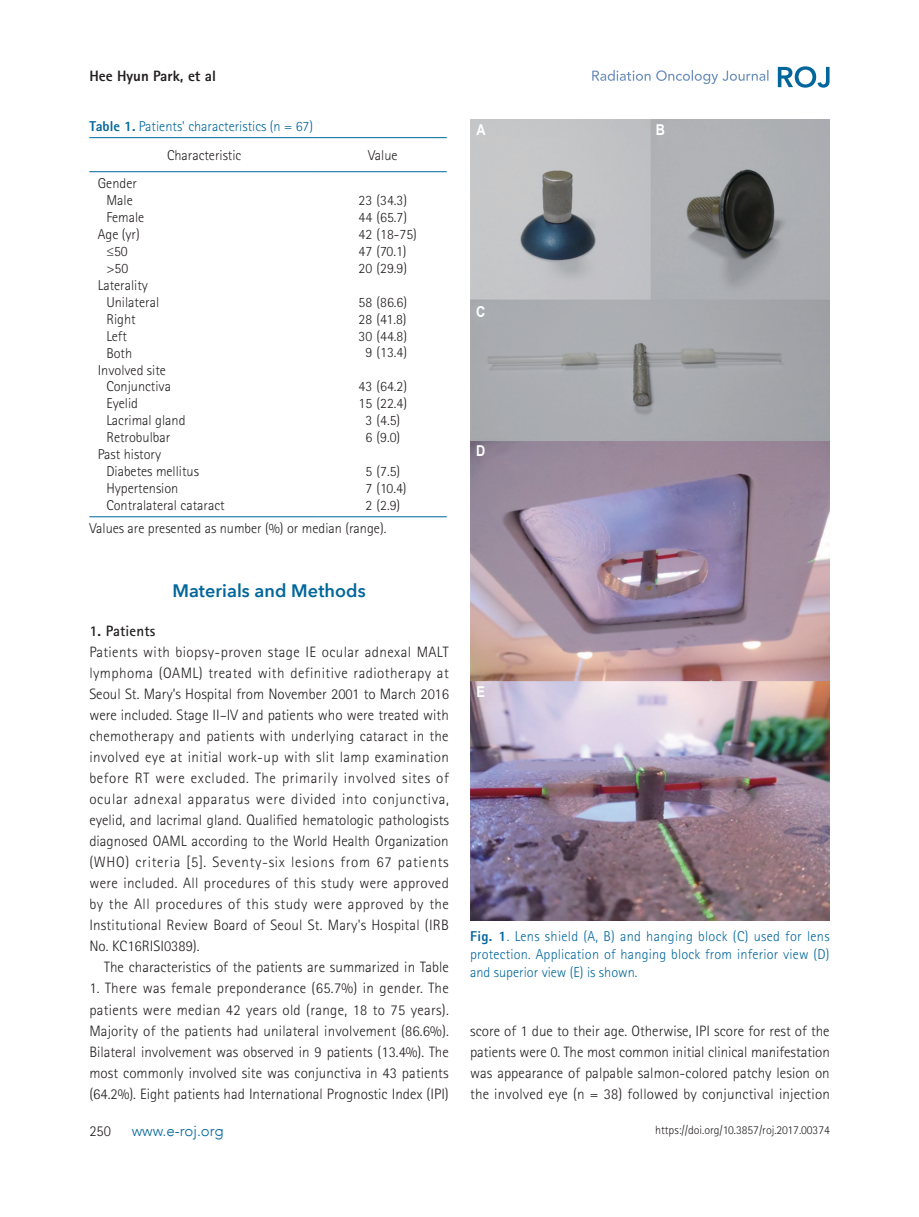
<style>
.page{position:relative;width:919px;height:1217px;background:#fff}
.page>*{position:absolute;margin:0;border:0;box-sizing:border-box;transform-origin:0 0}
.t1{font:600 18px "Avenir Next";letter-spacing:.005em;color:#01669c}
.t2{font:300 15px/21px "Rotis Sans Serif";letter-spacing:.015em;color:#231f20;text-align:justify}
.t3{font:300 15px "Rotis Sans Serif";letter-spacing:.04em;color:#231f20}
.t4{font:300 15px "Rotis Sans Serif";letter-spacing:.045em;color:#231f20}
.t5{font:800 15px "Rotis Sans Serif";color:#231f20}
.t6{font:300 15px "Avenir LT";color:#01669c}
.t7{font:700 15px "Rotis Sans Serif";letter-spacing:.01em;color:#231f20}
.t8{font:700 15px "Arial";color:#fff;scale:.85 1}
.t9{font:300 14.25px/17px "Rotis Sans Serif";color:#231f20}
.t10{font:300 14.25px/18px "Rotis Sans Serif";color:#01669c;text-align:center}
.t11{font:300 12px "Rotis Sans Serif";letter-spacing:-.005em;color:#231f20}
.s1{font-weight:800}
.s2{color:#231f20}
.s3{font-family:"Avenir LT Std"}
</style>
<div class="page">
<svg style="left:777px;top:66px;width:52px;height:22px"></svg>
<svg style="left:592px;top:70px;width:176px;height:14px"></svg>
<hr style="left:319px;top:171px;width:127px;height:1px;background:#01669c">
<hr style="left:89px;top:171px;width:230px;height:1px;background:#01669c">
<hr style="left:89px;top:516px;width:230px;height:1px;background:#01669c">
<hr style="left:319px;top:516px;width:127px;height:1px;background:#01669c">
<hr style="left:89px;top:137px;width:230px;height:1px;background:#01669c">
<hr style="left:319px;top:137px;width:127px;height:1px;background:#01669c">
<img style="left:470px;top:119px;width:359px;height:801px">
<p class="t5" style="left:89px;top:67px;width:128px">Hee Hyun Park, et al</p>
<p class="t10" style="left:89px;top:112px;width:225px;line-height:28.3px"><span class="s1">Table 1.</span> Patients' characteristics (n = 67)<br><span class="s2">Characteristic</span></p>
<p class="t9" style="left:368px;top:146px;width:31px">Value</p>
<p class="t9" style="left:98px;top:175px;width:41px">Gender</p>
<p class="t9" style="left:106px;top:192px;width:28px">Male</p>
<p class="t9" style="left:106px;top:208px;width:39px">Female</p>
<p class="t9" style="left:98px;top:225px;width:43px">Age (yr)</p>
<p class="t9" style="left:106px;top:242px;width:23px"><span class="s3">≤</span>50</p>
<p class="t9" style="left:106px;top:259px;width:23px">&gt;50</p>
<p class="t9" style="left:98px;top:276px;width:52px">Laterality</p>
<p class="t9" style="left:106px;top:293px;width:54px">Unilateral</p>
<p class="t9" style="left:106px;top:310px;width:31px">Right</p>
<p class="t9" style="left:106px;top:327px;width:22px">Left</p>
<p class="t9" style="left:106px;top:344px;width:27px">Both</p>
<p class="t9" style="left:98px;top:361px;width:70px">Involved site</p>
<p class="t9" style="left:106px;top:378px;width:66px">Conjunctiva</p>
<p class="t9" style="left:106px;top:395px;width:33px">Eyelid</p>
<p class="t9" style="left:106px;top:412px;width:81px">Lacrimal gland</p>
<p class="t9" style="left:106px;top:429px;width:65px">Retrobulbar</p>
<p class="t9" style="left:98px;top:446px;width:65px">Past history</p>
<p class="t9" style="left:106px;top:463px;width:94px">Diabetes mellitus</p>
<p class="t9" style="left:106px;top:480px;width:74px">Hypertension</p>
<p class="t9" style="left:106px;top:497px;width:120px">Contralateral cataract</p>
<p class="t9" style="left:358px;top:191px;width:60px">23 (34.3)<br>44 (65.7)<br>42 (18-75)<br>47 (70.1)<br>20 (29.9)</p>
<p class="t9" style="left:358px;top:293px;width:50px;text-align:center">58 (86.6)<br>28 (41.8)<br>30 (44.8)<br>9 (13.4)</p>
<p class="t9" style="left:358px;top:378px;width:50px;text-align:center">43 (64.2)<br>15 (22.4)<br>3 (4.5)<br>6 (9.0)</p>
<p class="t9" style="left:365px;top:463px;width:43px">5 (7.5)<br>7 (10.4)<br>2 (2.9)</p>
<p class="t9" style="left:89px;top:520px;width:298px">Values are presented as number (%) or median (range).</p>
<p class="t1" style="left:172px;top:579px;width:195px">Materials and Methods</p>
<p class="t7" style="left:89px;top:621px;width:67px">1. Patients</p>
<p class="t2" style="left:89px;top:641px;width:361px">Patients with biopsy-proven stage IE ocular adnexal MALT</p>
<p class="t2" style="left:89px;top:662px;width:361px">lymphoma (OAML) treated with definitive radiotherapy at</p>
<p class="t2" style="left:89px;top:683px;width:361px">Seoul St. Mary’s Hospital from November 2001 to March 2016</p>
<p class="t2" style="left:89px;top:704px;width:361px">were included. Stage II–IV and patients who were treated with</p>
<p class="t2" style="left:89px;top:725px;width:361px">chemotherapy and patients with underlying cataract in the</p>
<p class="t2" style="left:89px;top:746px;width:361px">involved eye at initial work-up with slit lamp examination</p>
<p class="t3" style="left:89px;top:769px;width:361px">before RT were excluded. The primarily involved sites of</p>
<p class="t3" style="left:89px;top:790px;width:361px">ocular adnexal apparatus were divided into conjunctiva,</p>
<p class="t2" style="left:89px;top:809px;width:361px">eyelid, and lacrimal gland. Qualified hematologic pathologists</p>
<p class="t2" style="left:89px;top:830px;width:361px">diagnosed OAML according to the World Health Organization</p>
<p class="t4" style="left:89px;top:853px;width:361px">(WHO) criteria [5]. Seventy-six lesions from 67 patients</p>
<p class="t2" style="left:89px;top:872px;width:361px">were included. All procedures of this study were approved</p>
<p class="t2" style="left:89px;top:893px;width:361px">by the All procedures of this study were approved by the</p>
<p class="t2" style="left:89px;top:914px;width:361px">Institutional Review Board of Seoul St. Mary's Hospital (IRB</p>
<p class="t2" style="left:89px;top:935px;width:112px">No. KC16RISI0389).</p>
<p class="t2" style="left:104px;top:956px;width:346px">The characteristics of the patients are summarized in Table</p>
<p class="t2" style="left:89px;top:977px;width:361px">1. There was female preponderance (65.7%) in gender. The patients were median 42 years old (range, 18 to 75 years).<br>Majority of the patients had unilateral involvement (86.6%).<br>Bilateral involvement was observed in 9 patients (13.4%). The most commonly involved site was conjunctiva in 43 patients (64.2%). Eight patients had International Prognostic Index (IPI)</p>
<p class="t8" style="left:476px;top:120px;width:12px">A</p>
<p class="t8" style="left:476px;top:302px;width:12px">C</p>
<p class="t8" style="left:476px;top:441px;width:12px">D</p>
<p class="t8" style="left:476px;top:681px;width:12px">E</p>
<p class="t8" style="left:656px;top:120px;width:12px">B</p>
<p class="t10" style="left:470px;top:926px;width:361px;text-align:justify"><span class="s1">Fig. 1</span>. Lens shield (A, B) and hanging block (C) used for lens protection. Application of hanging block from inferior view (D) and superior view (E) is shown.</p>
<p class="t2" style="left:470px;top:1019px;width:361px">score of 1 due to their age. Otherwise, IPI score for rest of the patients were 0. The most common initial clinical manifestation was appearance of palpable salmon-colored patchy lesion on the involved eye (n = 38) followed by conjunctival injection</p>
<p class="t2" style="left:89px;top:1120px;width:23px">250</p>
<p class="t6" style="left:132px;top:1121px;width:94px">www.e-roj.org</p>
<p class="t11" style="left:655px;top:1122px;width:176px">https://doi.org/10.3857/roj.2017.00374</p>
</div>
